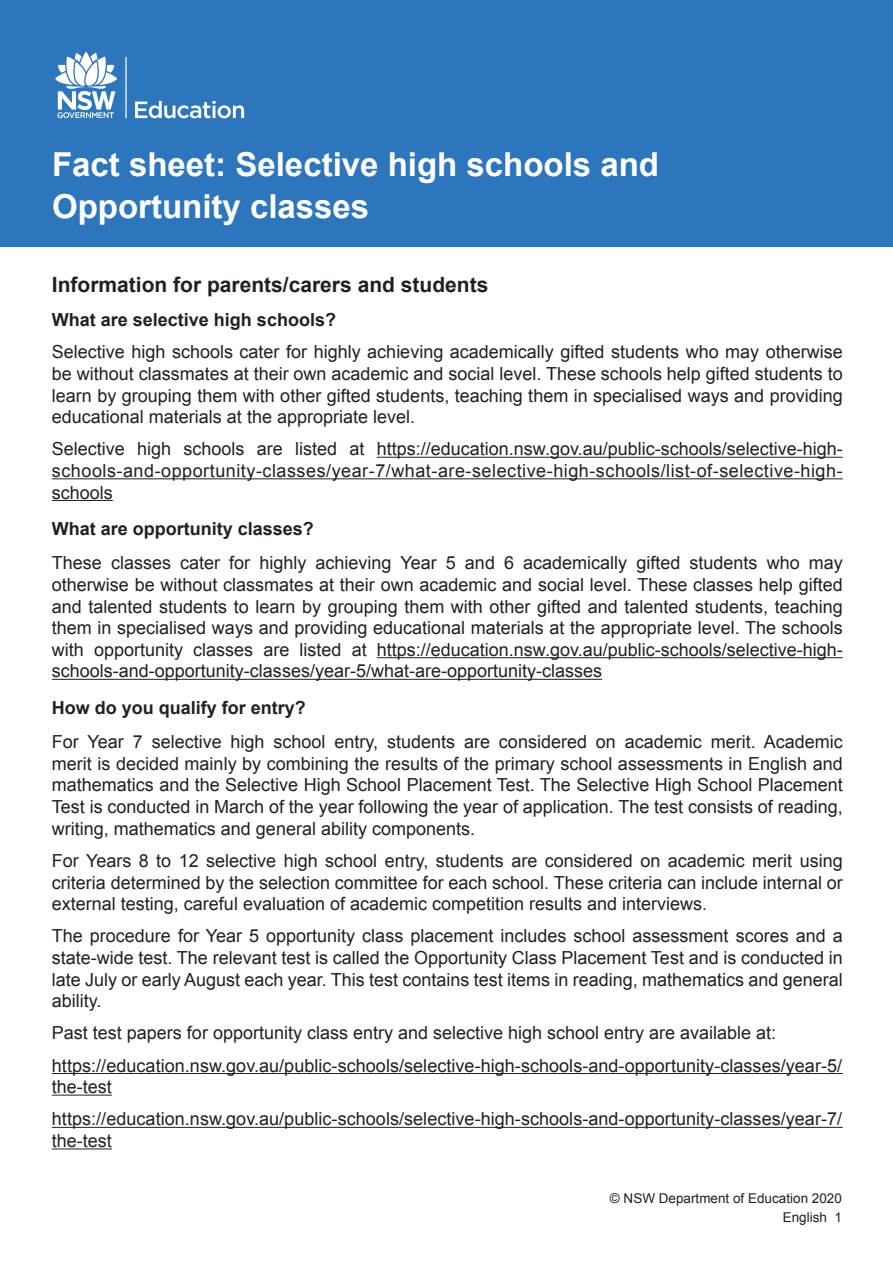
<style>
.page{position:relative;width:893px;height:1263px;background:#fff}
.page>*{position:absolute;margin:0;border:0;box-sizing:border-box;transform-origin:0 0}
.Headings{font:700 33px/42px "Arial";color:#fff}
.Subheading{font:700 21px "Arial";color:#231f20}
.Body_copy{font:18px/21.6px "Arial";color:#231f20;text-align:justify}
.Subheading-2{font:700 18px "Arial";color:#231f20}
.Body_copy-2{font:700 18px "Arial";color:#231f20}
.t1{font:13.5px "Arial";color:#231f20}
</style>
<div class="page">
<hr style="left:377px;top:457px;width:466px;height:1px;background:#231f20">
<hr style="left:52px;top:479px;width:791px;height:1px;background:#231f20">
<hr style="left:52px;top:500px;width:61px;height:1px;background:#231f20">
<hr style="left:377px;top:657px;width:466px;height:1px;background:#231f20">
<hr style="left:52px;top:679px;width:550px;height:1px;background:#231f20">
<hr style="left:52px;top:1073px;width:791px;height:1px;background:#231f20">
<hr style="left:52px;top:1095px;width:60px;height:1px;background:#231f20">
<hr style="left:52px;top:1127px;width:791px;height:1px;background:#231f20">
<hr style="left:52px;top:1149px;width:60px;height:1px;background:#231f20">
<div style="left:0;top:0;width:893px;height:247px;background:#2e76bc"></div>
<hr style="left:125px;top:57px;width:2px;height:61px;background:#fff">
<svg style="left:135px;top:101px;width:109px;height:17px"></svg>
<svg style="left:55px;top:52px;width:62px;height:66px"></svg>
<p class="Headings" style="left:52px;top:145px;width:609px">Fact sheet: Selective high schools and<br>Opportunity classes</p>
<p class="Subheading" style="left:52px;top:270px;width:438px">Information for parents/carers and students</p>
<p class="Body_copy-2" style="left:52px;top:308px;width:286px">What are selective high schools?</p>
<p class="Body_copy" style="left:52px;top:341px;width:792px">Selective high schools cater for highly achieving academically gifted students who may otherwise be without classmates at their own academic and social level. These schools help gifted students to learn by grouping them with other gifted students, teaching them in specialised ways and providing educational materials at the appropriate level.</p>
<p class="Body_copy" style="left:52px;top:438px;width:792px">Selective high schools are listed at https://education.nsw.gov.au/public-schools/selective-high&shy;schools-and-opportunity-classes/year-7/what-are-selective-high-schools/list-of-selective-high&shy;schools</p>
<p class="Subheading-2" style="left:52px;top:517px;width:264px">What are opportunity classes?</p>
<p class="Body_copy" style="left:52px;top:552px;width:792px">These classes cater for highly achieving Year 5 and 6 academically gifted students who may otherwise be without classmates at their own academic and social level. These classes help gifted and talented students to learn by grouping them with other gifted and talented students, teaching them in specialised ways and providing educational materials at the appropriate level. The schools with opportunity classes are listed at https://education.nsw.gov.au/public-schools/selective-high&shy;schools-and-opportunity-classes/year-5/what-are-opportunity-classes</p>
<p class="Subheading-2" style="left:52px;top:695px;width:256px">How do you qualify for entry?</p>
<p class="Body_copy" style="left:52px;top:731px;width:792px">For Year 7 selective high school entry, students are considered on academic merit. Academic merit is decided mainly by combining the results of the primary school assessments in English and mathematics and the Selective High School Placement Test. The Selective High School Placement Test is conducted in March of the year following the year of application. The test consists of reading, writing, mathematics and general ability components.</p>
<p class="Body_copy" style="left:52px;top:850px;width:792px">For Years 8 to 12 selective high school entry, students are considered on academic merit using criteria determined by the selection committee for each school. These criteria can include internal or external testing, careful evaluation of academic competition results and interviews.</p>
<p class="Body_copy" style="left:52px;top:925px;width:792px">The procedure for Year 5 opportunity class placement includes school assessment scores and a state-wide test. The relevant test is called the Opportunity Class Placement Test and is conducted in late July or early August each year. This test contains test items in reading, mathematics and general ability.</p>
<p class="Body_copy" style="left:52px;top:1022px;width:726px">Past test papers for opportunity class entry and selective high school entry are available at:</p>
<p class="Body_copy" style="left:52px;top:1055px;width:792px">https://education.nsw.gov.au/public-schools/selective-high-schools-and-opportunity-classes/year-5/ the-test</p>
<p class="Body_copy" style="left:52px;top:1108px;width:792px">https://education.nsw.gov.au/public-schools/selective-high-schools-and-opportunity-classes/year-7/ the-test</p>
<p class="t1" style="left:610px;top:1189px;width:234px">© NSW Department of Education 2020</p>
<p class="t1" style="left:783px;top:1208px;width:61px">English 1</p>
</div>
